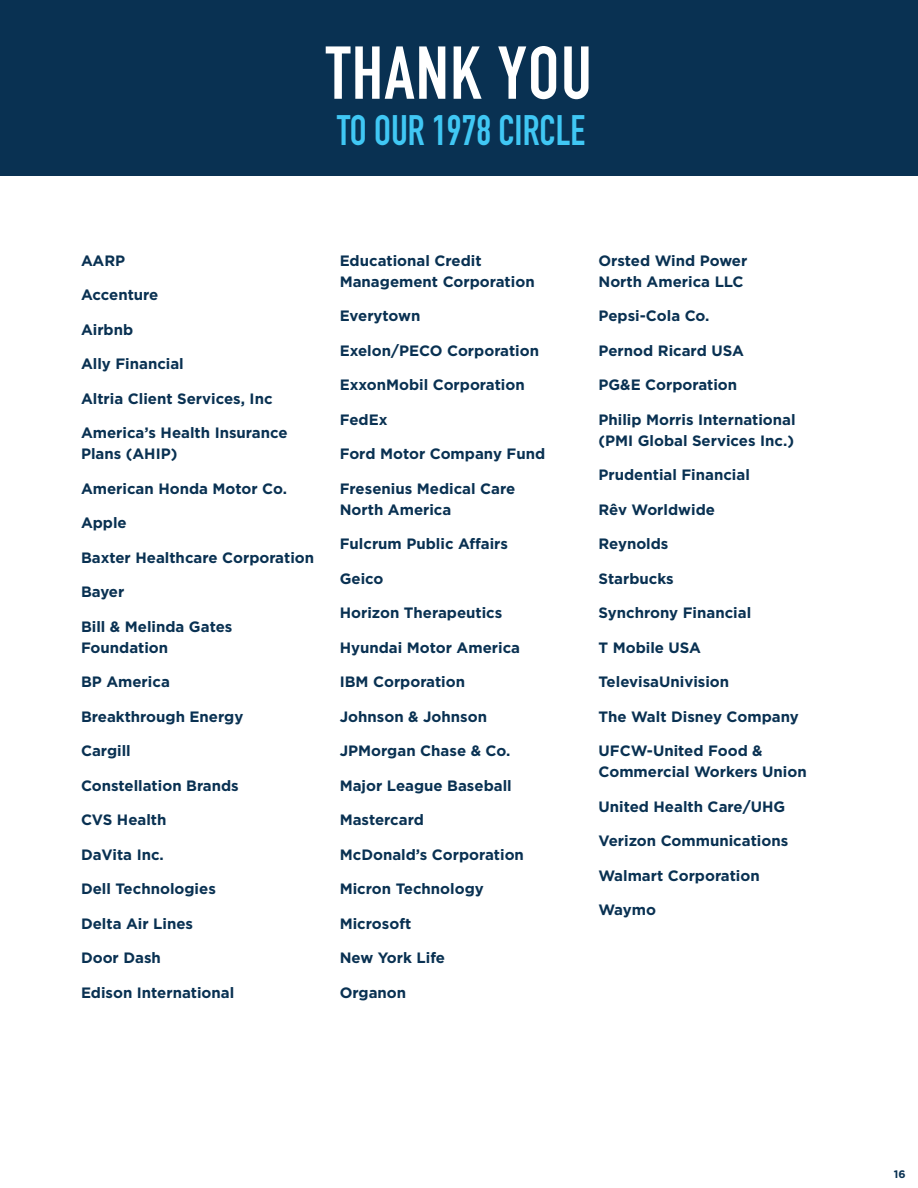
<style>
.page{position:relative;width:918px;height:1188px;background:#fff}
.page>*{position:absolute;margin:0;border:0;box-sizing:border-box;transform-origin:0 0}
._2020_Header{font:700 73.5px "DIN Condensed";letter-spacing:.02em;color:#fff}
.Page_Header{font:700 42px "DIN Condensed";color:#40c7f4;scale:.94 1}
._2020_Body_Copy_Dark_Blue{font:700 15px/21px "Gotham";color:#093152}
._2020_Body_Copy_Dark_Blue-2{font:700 10.8px "Gotham";color:#093152}
</style>
<div class="page">
<div style="left:0;top:0;width:918px;height:176px;background:#093152"></div>
<p class="_2020_Header" style="left:326px;top:24px;width:268px">THANK YOU</p>
<p class="Page_Header" style="left:337px;top:102px;width:265px">TO OUR 1978 CIRCLE</p>
<p class="_2020_Body_Copy_Dark_Blue" style="left:81px;top:250px;width:46px">AARP</p>
<p class="_2020_Body_Copy_Dark_Blue" style="left:81px;top:284px;width:79px">Accenture</p>
<p class="_2020_Body_Copy_Dark_Blue" style="left:81px;top:319px;width:54px">Airbnb</p>
<p class="_2020_Body_Copy_Dark_Blue" style="left:81px;top:353px;width:104px">Ally Financial</p>
<p class="_2020_Body_Copy_Dark_Blue" style="left:81px;top:388px;width:193px">Altria Client Services, Inc</p>
<p class="_2020_Body_Copy_Dark_Blue" style="left:81px;top:422px;width:208px">America’s Health Insurance<br>Plans (AHIP)</p>
<p class="_2020_Body_Copy_Dark_Blue" style="left:81px;top:478px;width:208px">American Honda Motor Co.</p>
<p class="_2020_Body_Copy_Dark_Blue" style="left:81px;top:512px;width:47px">Apple</p>
<p class="_2020_Body_Copy_Dark_Blue" style="left:81px;top:547px;width:235px">Baxter Healthcare Corporation</p>
<p class="_2020_Body_Copy_Dark_Blue" style="left:81px;top:581px;width:45px">Bayer</p>
<p class="_2020_Body_Copy_Dark_Blue" style="left:81px;top:616px;width:153px">Bill &amp; Melinda Gates<br>Foundation</p>
<p class="_2020_Body_Copy_Dark_Blue" style="left:81px;top:671px;width:90px">BP America</p>
<p class="_2020_Body_Copy_Dark_Blue" style="left:81px;top:706px;width:164px">Breakthrough Energy</p>
<p class="_2020_Body_Copy_Dark_Blue" style="left:81px;top:740px;width:51px">Cargill</p>
<p class="_2020_Body_Copy_Dark_Blue" style="left:81px;top:775px;width:159px">Constellation Brands</p>
<p class="_2020_Body_Copy_Dark_Blue" style="left:81px;top:809px;width:87px">CVS Health</p>
<p class="_2020_Body_Copy_Dark_Blue" style="left:81px;top:844px;width:84px">DaVita Inc.</p>
<p class="_2020_Body_Copy_Dark_Blue" style="left:81px;top:878px;width:136px">Dell Technologies</p>
<p class="_2020_Body_Copy_Dark_Blue" style="left:81px;top:913px;width:114px">Delta Air Lines</p>
<p class="_2020_Body_Copy_Dark_Blue" style="left:81px;top:947px;width:81px">Door Dash</p>
<p class="_2020_Body_Copy_Dark_Blue" style="left:81px;top:982px;width:155px">Edison International</p>
<p class="_2020_Body_Copy_Dark_Blue" style="left:340px;top:250px;width:196px">Educational Credit<br>Management Corporation</p>
<p class="_2020_Body_Copy_Dark_Blue" style="left:340px;top:305px;width:82px">Everytown</p>
<p class="_2020_Body_Copy_Dark_Blue" style="left:340px;top:340px;width:201px">Exelon/PECO Corporation</p>
<p class="_2020_Body_Copy_Dark_Blue" style="left:340px;top:374px;width:187px">ExxonMobil Corporation</p>
<p class="_2020_Body_Copy_Dark_Blue" style="left:340px;top:409px;width:49px">FedEx</p>
<p class="_2020_Body_Copy_Dark_Blue" style="left:340px;top:443px;width:207px">Ford Motor Company Fund</p>
<p class="_2020_Body_Copy_Dark_Blue" style="left:340px;top:478px;width:177px">Fresenius Medical Care<br>North America</p>
<p class="_2020_Body_Copy_Dark_Blue" style="left:340px;top:533px;width:170px">Fulcrum Public Affairs</p>
<p class="_2020_Body_Copy_Dark_Blue" style="left:340px;top:568px;width:45px">Geico</p>
<p class="_2020_Body_Copy_Dark_Blue" style="left:340px;top:602px;width:164px">Horizon Therapeutics</p>
<p class="_2020_Body_Copy_Dark_Blue" style="left:340px;top:637px;width:182px">Hyundai Motor America</p>
<p class="_2020_Body_Copy_Dark_Blue" style="left:340px;top:671px;width:127px">IBM Corporation</p>
<p class="_2020_Body_Copy_Dark_Blue" style="left:340px;top:706px;width:149px">Johnson &amp; Johnson</p>
<p class="_2020_Body_Copy_Dark_Blue" style="left:340px;top:740px;width:172px">JPMorgan Chase &amp; Co.</p>
<p class="_2020_Body_Copy_Dark_Blue" style="left:340px;top:775px;width:174px">Major League Baseball</p>
<p class="_2020_Body_Copy_Dark_Blue" style="left:340px;top:809px;width:86px">Mastercard</p>
<p class="_2020_Body_Copy_Dark_Blue" style="left:340px;top:844px;width:186px">McDonald’s Corporation</p>
<p class="_2020_Body_Copy_Dark_Blue" style="left:340px;top:878px;width:146px">Micron Technology</p>
<p class="_2020_Body_Copy_Dark_Blue" style="left:340px;top:913px;width:73px">Microsoft</p>
<p class="_2020_Body_Copy_Dark_Blue" style="left:340px;top:947px;width:107px">New York Life</p>
<p class="_2020_Body_Copy_Dark_Blue" style="left:340px;top:982px;width:68px">Organon</p>
<p class="_2020_Body_Copy_Dark_Blue" style="left:598px;top:250px;width:150px">Orsted Wind Power<br>North America LLC</p>
<p class="_2020_Body_Copy_Dark_Blue" style="left:598px;top:305px;width:113px">Pepsi-Cola Co.</p>
<p class="_2020_Body_Copy_Dark_Blue" style="left:598px;top:340px;width:147px">Pernod Ricard USA</p>
<p class="_2020_Body_Copy_Dark_Blue" style="left:598px;top:374px;width:140px">PG&amp;E Corporation</p>
<p class="_2020_Body_Copy_Dark_Blue" style="left:598px;top:409px;width:199px">Philip Morris International (PMI Global Services Inc.)</p>
<p class="_2020_Body_Copy_Dark_Blue" style="left:598px;top:464px;width:153px">Prudential Financial</p>
<p class="_2020_Body_Copy_Dark_Blue" style="left:598px;top:499px;width:118px">Rêv Worldwide</p>
<p class="_2020_Body_Copy_Dark_Blue" style="left:598px;top:533px;width:72px">Reynolds</p>
<p class="_2020_Body_Copy_Dark_Blue" style="left:598px;top:568px;width:77px">Starbucks</p>
<p class="_2020_Body_Copy_Dark_Blue" style="left:598px;top:602px;width:154px">Synchrony Financial</p>
<p class="_2020_Body_Copy_Dark_Blue" style="left:598px;top:637px;width:104px">T Mobile USA</p>
<p class="_2020_Body_Copy_Dark_Blue" style="left:598px;top:671px;width:132px">TelevisaUnivision</p>
<p class="_2020_Body_Copy_Dark_Blue" style="left:598px;top:706px;width:202px">The Walt Disney Company</p>
<p class="_2020_Body_Copy_Dark_Blue" style="left:598px;top:740px;width:210px">UFCW-United Food &amp;<br>Commercial Workers Union</p>
<p class="_2020_Body_Copy_Dark_Blue" style="left:598px;top:796px;width:188px">United Health Care/UHG</p>
<p class="_2020_Body_Copy_Dark_Blue" style="left:598px;top:830px;width:191px">Verizon Communications</p>
<p class="_2020_Body_Copy_Dark_Blue" style="left:598px;top:865px;width:163px">Walmart Corporation</p>
<p class="_2020_Body_Copy_Dark_Blue" style="left:598px;top:899px;width:59px">Waymo</p>
<p class="_2020_Body_Copy_Dark_Blue-2" style="left:894px;top:1167px;width:13px">16</p>
</div>
